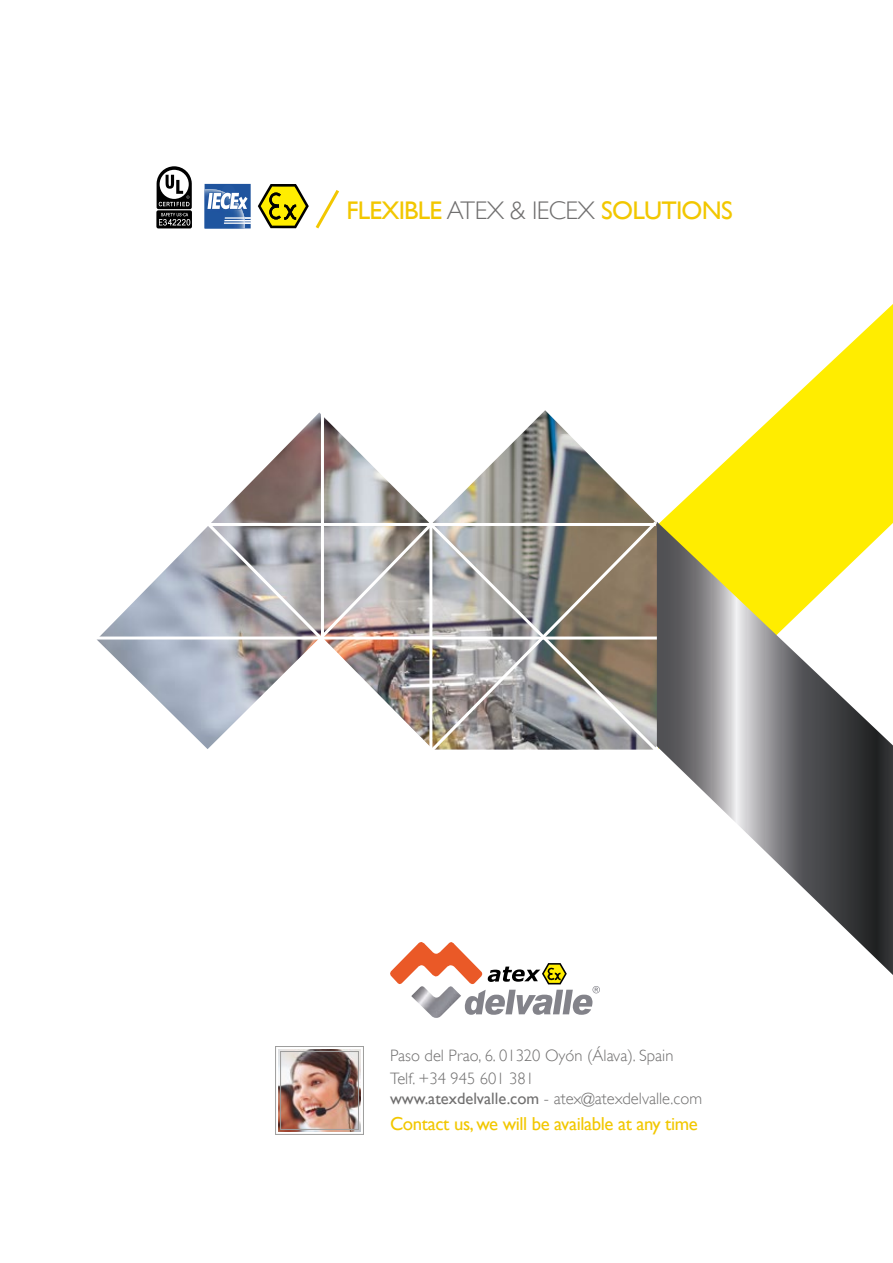
<style>
.page{position:relative;width:893px;height:1263px;background:#fff}
.page>*{position:absolute;margin:0;border:0;box-sizing:border-box;transform-origin:0 0}
.t1{font:25.5px "Gill Sans";letter-spacing:-.03em;color:#f2c700}
.t2{font:18.75px "Gill Sans";letter-spacing:-.02em;color:#f2c700}
.t3{font:300 16.5px/22.5px "Gill Sans";color:#706f6f}
.s1{font-weight:300;color:#706f6f}
.s2{font-weight:400}
</style>
<div class="page">
<img style="left:97px;top:412px;width:419px;height:333px">
<svg style="left:203px;top:519px;width:224px;height:230px"></svg>
<img style="left:317px;top:521px;width:110px;height:121px">
<hr style="left:198px;top:523px;width:458px;height:3px;background:#fff">
<hr style="left:429px;top:478px;width:3px;height:314px;background:#fff">
<hr style="left:321px;top:403px;width:3px;height:239px;background:#fff">
<hr style="left:97px;top:636px;width:681px;height:3px;background:#fff">
<img style="left:427px;top:520px;width:230px;height:230px">
<svg style="left:516px;top:410px;width:141px;height:266px"></svg>
<svg style="left:660px;top:304px;width:233px;height:218px"></svg>
<svg style="left:657px;top:522px;width:236px;height:453px"></svg>
<img style="left:275px;top:1046px;width:89px;height:89px">
<div style="left:280px;top:1051px;width:79px;height:79px;border:1px solid #9d9d9c"></div>
<img style="left:431px;top:1015px;width:11px;height:3px">
<svg style="left:390px;top:942px;width:210px;height:73px"></svg>
<svg style="left:156px;top:166px;width:36px;height:62px"></svg>
<svg style="left:258px;top:184px;width:81px;height:45px"></svg>
<svg style="left:205px;top:184px;width:46px;height:44px"></svg>
<h1 class="t1" style="left:346px;top:195px;width:388px">FLEXIBLE <span class="s1">ATEX &amp; IECEX</span> SOLUTIONS</h1>
<p class="t3" style="left:390px;top:1045px;width:285px">Paso del Prao, 6. 01320 Oyón (Álava). Spain<br>Telf. +34 945 601 381</p>
<p class="t3" style="left:390px;top:1087px;width:314px"><span class="s2">www.atexdelvalle.com</span> - atex@atexdelvalle.com</p>
<p class="t2" style="left:390px;top:1112px;width:309px">Contact us, we will be available at any time</p>
</div>
